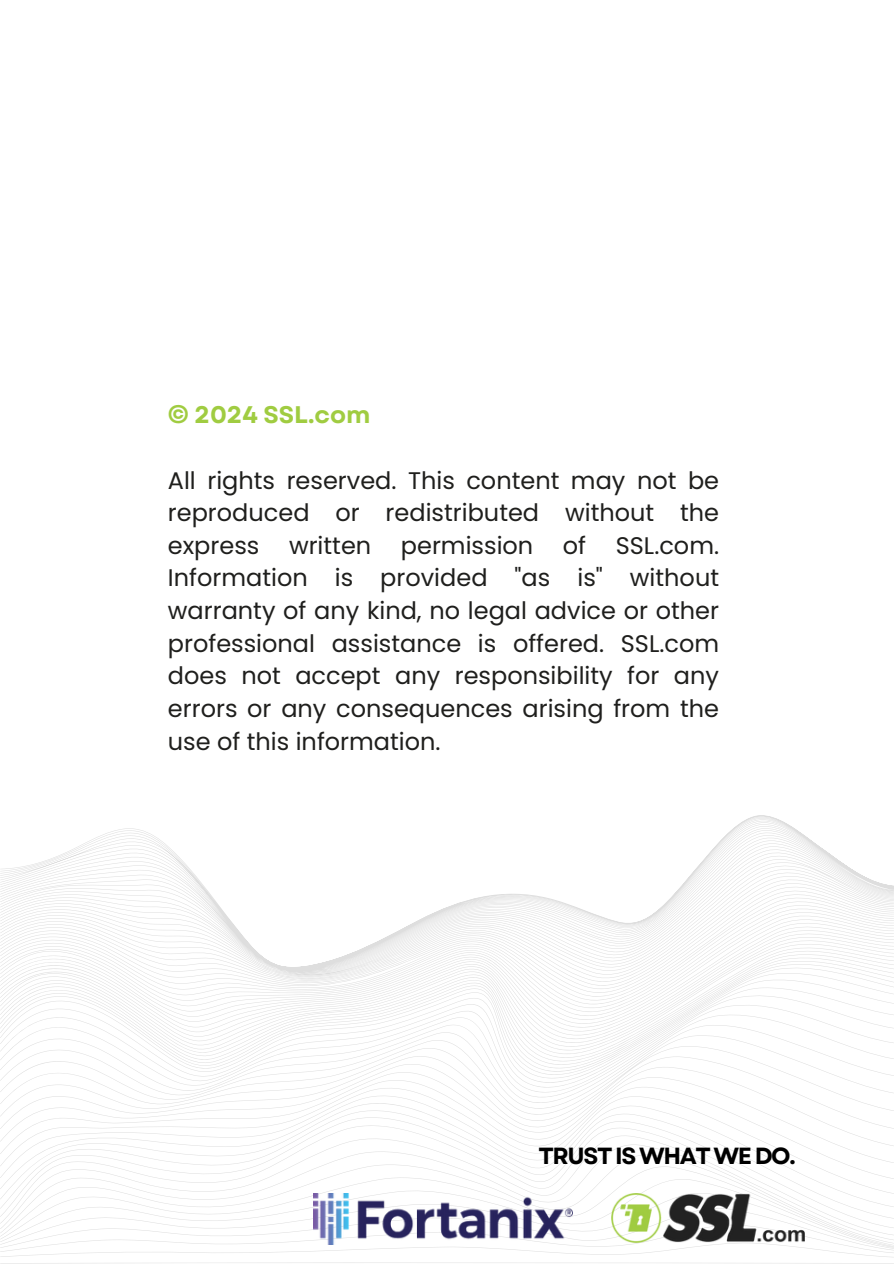
<style>
.page{position:relative;width:894px;height:1264px;background:#fff}
.page>*{position:absolute;margin:0;border:0;box-sizing:border-box;transform-origin:0 0}
.t1{font:24px/32.7px "Poppins";color:#1f1f1d;text-align:justify}
.t2{font:700 24px "Garet";color:#a0cc41}
.t3{font:700 23.4px "Garet";letter-spacing:-.06em;color:#000}
</style>
<div class="page">
<svg style="left:0;top:815px;width:893px;height:448px"></svg>
<img style="left:314px;top:1193px;width:258px;height:50px">
<img style="left:611px;top:1193px;width:193px;height:49px">
<p class="t2" style="left:168px;top:397px;width:204px">© 2024 SSL.com</p>
<h1 class="t1" style="left:168px;top:464px;width:552px">All rights reserved. This content may not be reproduced or redistributed without the express written permission of SSL.com.<br>Information is provided "as is" without warranty of any kind, no legal advice or other professional assistance is offered. SSL.com does not accept any responsibility for any errors or any consequences arising from the use of this information.</h1>
<p class="t3" style="left:538px;top:1138px;width:258px">TRUST IS WHAT WE DO.</p>
</div>
